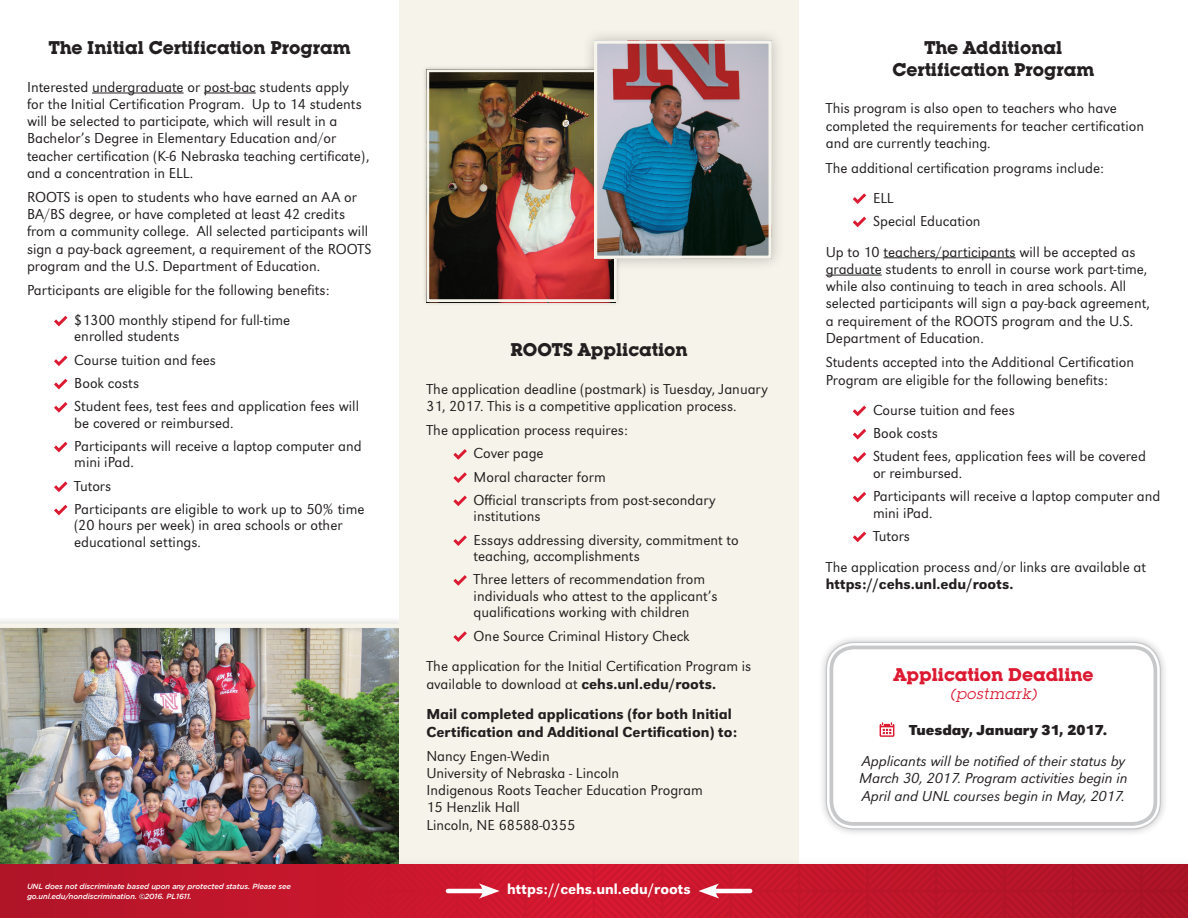
<style>
.page{position:relative;width:1188px;height:918px;background:#fff}
.page>*{position:absolute;margin:0;border:0;box-sizing:border-box;transform-origin:0 0}
.t1{font:700 18px/21.6px "Lubalin Graph IT Cfor UNL";color:#231f20;text-align:center}
.t2{font:700 18px "Lubalin Graph IT Cfor UNL";color:#dc1a32}
.t3{font:300 15px/17.2px "URW Grotesk";color:#231f20}
.t4{font:500 15px/30.8px "URW Grotesk";color:#231f20}
.t5{font:italic 300 15px/17.2px "URW Grotesk";color:#231f20}
.t6{font:500 15px "URW Grotesk";color:#fff}
.t7{font:700 15px "URW Grotesk";color:#231f20}
.t8{font:15px "Lubalin Graph IT Cfor UNL Bk Ob";letter-spacing:.06em;color:#dc1a32}
.t9{font:italic 500 7.5px/10.5px "Gotham";letter-spacing:-.01em;color:#fff}
.s1{font-weight:300}
</style>
<div class="page">
<img style="left:0;top:636px;width:399px;height:220px">
<div style="left:0;top:616px;width:408px;height:20px;background:#231f20;opacity:.25"></div>
<div style="left:0;top:623px;width:401px;height:5px;background:#f6f3ea"></div>
<div style="left:399px;top:0;width:400px;height:918px;background:#f6f3ea"></div>
<svg style="left:453px;top:449px;width:14px;height:11px"></svg>
<svg style="left:453px;top:472px;width:14px;height:11px"></svg>
<svg style="left:453px;top:496px;width:14px;height:10px"></svg>
<svg style="left:453px;top:535px;width:14px;height:11px"></svg>
<svg style="left:453px;top:575px;width:14px;height:11px"></svg>
<svg style="left:453px;top:631px;width:14px;height:11px"></svg>
<hr style="left:92px;top:93px;width:92px;height:1px;background:#231f20">
<hr style="left:204px;top:93px;width:52px;height:1px;background:#231f20">
<svg style="left:54px;top:316px;width:13px;height:10px"></svg>
<svg style="left:54px;top:355px;width:13px;height:11px"></svg>
<svg style="left:54px;top:379px;width:13px;height:10px"></svg>
<svg style="left:54px;top:402px;width:13px;height:11px"></svg>
<svg style="left:54px;top:442px;width:13px;height:10px"></svg>
<svg style="left:54px;top:481px;width:13px;height:11px"></svg>
<svg style="left:54px;top:505px;width:13px;height:10px"></svg>
<div style="left:818px;top:634px;width:351px;height:203px;background:#231f20;opacity:.25"></div>
<div style="left:826px;top:642px;width:334px;height:187px;background:#fff;border-radius:27px"></div>
<div style="left:826px;top:642px;width:335px;height:188px;border:1px solid #c7c8ca;border-radius:27px"></div>
<div style="left:830px;top:646px;width:327px;height:180px;border:4px solid #c7c8ca;border-radius:22px"></div>
<hr style="left:884px;top:258px;width:132px;height:1px;background:#231f20">
<hr style="left:826px;top:275px;width:56px;height:1px;background:#231f20">
<svg style="left:853px;top:193px;width:13px;height:11px"></svg>
<svg style="left:853px;top:217px;width:13px;height:10px"></svg>
<svg style="left:853px;top:406px;width:13px;height:10px"></svg>
<svg style="left:853px;top:429px;width:13px;height:11px"></svg>
<svg style="left:853px;top:452px;width:13px;height:11px"></svg>
<svg style="left:853px;top:492px;width:13px;height:11px"></svg>
<svg style="left:853px;top:532px;width:13px;height:10px"></svg>
<svg style="left:880px;top:722px;width:14px;height:15px"></svg>
<div style="left:0;top:856px;width:1188px;height:62px;background:#231f20;opacity:.25"></div>
<div style="left:0;top:864px;width:1188px;height:54px;background:#ba162a"></div>
<svg style="left:139px;top:894px;width:6px;height:5px"></svg>
<div style="left:581px;top:28px;width:203px;height:243px;background:#231f20;opacity:.25"></div>
<img style="left:598px;top:44px;width:170px;height:211px">
<div style="left:422px;top:65px;width:199px;height:242px;background:#231f20;opacity:.25"></div>
<img style="left:430px;top:73px;width:183px;height:225px">
<div style="left:426px;top:69px;width:191px;height:233px;border:3px solid #f6f3ea"></div>
<div style="left:594px;top:40px;width:178px;height:219px;border:3px solid #f6f3ea"></div>
<svg style="left:268px;top:864px;width:920px;height:54px"></svg>
<p class="t1" style="left:49px;top:37px;width:303px">The Initial Certification Program</p>
<p class="t3" style="left:27px;top:78px;width:344px">Interested undergraduate or post-bac students apply for the Initial Certification Program. Up to 14 students will be selected to participate, which will result in a Bachelor’s Degree in Elementary Education and/or teacher certification (K-6 Nebraska teaching certificate), and a concentration in ELL.</p>
<p class="t3" style="left:27px;top:188px;width:346px">ROOTS is open to students who have earned an AA or BA/BS degree, or have completed at least 42 credits from a community college. All selected participants will sign a pay-back agreement, a requirement of the ROOTS program and the U.S. Department of Education.</p>
<p class="t3" style="left:27px;top:275px;width:304px;line-height:30px;text-align:center">Participants are eligible for the following benefits: $1300 monthly stipend for full-time</p>
<p class="t3" style="left:74px;top:325px;width:286px;line-height:23.2px">enrolled students<br>Course tuition and fees<br>Book costs<br>Student fees, test fees and application fees will</p>
<p class="t3" style="left:74px;top:411px;width:289px;line-height:23.2px">be covered or reimbursed.<br>Participants will receive a laptop computer and</p>
<p class="t3" style="left:74px;top:451px;width:292px;line-height:23.2px">mini iPad.<br>Tutors<br>Participants are eligible to work up to 50% time</p>
<p class="t3" style="left:74px;top:517px;width:270px;line-height:16.5px">(20 hours per week) in area schools or other educational settings.</p>
<p class="t1" style="left:510px;top:339px;width:179px">ROOTS Application</p>
<p class="t3" style="left:426px;top:380px;width:343px">The application deadline (postmark) is Tuesday, January<br>31, 2017. This is a competitive application process.</p>
<p class="t3" style="left:474px;top:419px;width:243px;line-height:23.2px;text-indent:-47px">The application process requires:<br>Cover page<br>Moral character form<br>Official transcripts from post-secondary</p>
<p class="t3" style="left:474px;top:505px;width:267px;line-height:23.2px">institutions<br>Essays addressing diversity, commitment to</p>
<p class="t3" style="left:474px;top:545px;width:233px;line-height:23.2px">teaching, accomplishments<br>Three letters of recommendation from</p>
<p class="t3" style="left:474px;top:588px;width:245px;line-height:16.5px">individuals who attest to the applicant’s qualifications working with children</p>
<p class="t3" style="left:426px;top:620px;width:326px;line-height:30.8px;text-indent:47px">One Source Criminal History Check<br>The application for the Initial Certification Program is</p>
<p class="t4" style="left:426px;top:668px;width:307px"><span class="s1">available to download at</span> cehs.unl.edu/roots.<br>Mail completed applications (for both Initial</p>
<p class="t4" style="left:426px;top:716px;width:312px">Certification and Additional Certification) to:</p>
<p class="t3" style="left:426px;top:747px;width:278px">Nancy Engen-Wedin<br>University of Nebraska - Lincoln<br>Indigenous Roots Teacher Education Program<br>15 Henzlik Hall<br>Lincoln, NE 68588-0355</p>
<p class="t9" style="left:27px;top:881px;width:266px">UNL does not discriminate based upon any protected status. Please see go.unl.edu/nondiscrimination. 2016. PL1611.</p>
<p class="t6" style="left:507px;top:880px;width:185px">https://cehs.unl.edu/roots</p>
<p class="t1" style="left:892px;top:37px;width:203px">The Additional<br>Certification Program</p>
<p class="t3" style="left:826px;top:100px;width:320px">This program is also open to teachers who have completed the requirements for teacher certification and are currently teaching.</p>
<p class="t3" style="left:873px;top:153px;width:232px;line-height:30px;text-indent:-47px">The additional certification programs include:<br>ELL</p>
<p class="t3" style="left:826px;top:206px;width:311px;line-height:30.8px;text-indent:47px">Special Education<br>Up to 10 teachers/participants will be accepted as</p>
<p class="t3" style="left:826px;top:260px;width:326px">graduate students to enroll in course work part-time, while also continuing to teach in area schools. All selected participants will sign a pay-back agreement, a requirement of the ROOTS program and the U.S.<br>Department of Education.</p>
<p class="t3" style="left:826px;top:353px;width:310px;line-height:18px">Students accepted into the Additional Certification<br>Program are eligible for the following benefits:</p>
<p class="t3" style="left:873px;top:398px;width:274px;line-height:23.2px">Course tuition and fees<br>Book costs<br>Student fees, application fees will be covered</p>
<p class="t3" style="left:873px;top:461px;width:289px;line-height:23.2px">or reimbursed.<br>Participants will receive a laptop computer and</p>
<p class="t3" style="left:873px;top:501px;width:61px;line-height:23.2px">mini iPad.<br>Tutors</p>
<p class="t3" style="left:826px;top:558px;width:322px">The application process and/or links are available at</p>
<p class="t4" style="left:826px;top:568px;width:189px">https://cehs.unl.edu/roots.</p>
<p class="t2" style="left:893px;top:662px;width:202px">Application Deadline</p>
<p class="t8" style="left:950px;top:684px;width:88px">(postmark)</p>
<p class="t7" style="left:909px;top:721px;width:199px">Tuesday, January 31, 2017.</p>
<p class="t5" style="left:859px;top:753px;width:270px">Applicants will be notified of their status by<br>March 30, 2017. Program activities begin in<br>April and UNL courses begin in May, 2017.</p>
</div>
